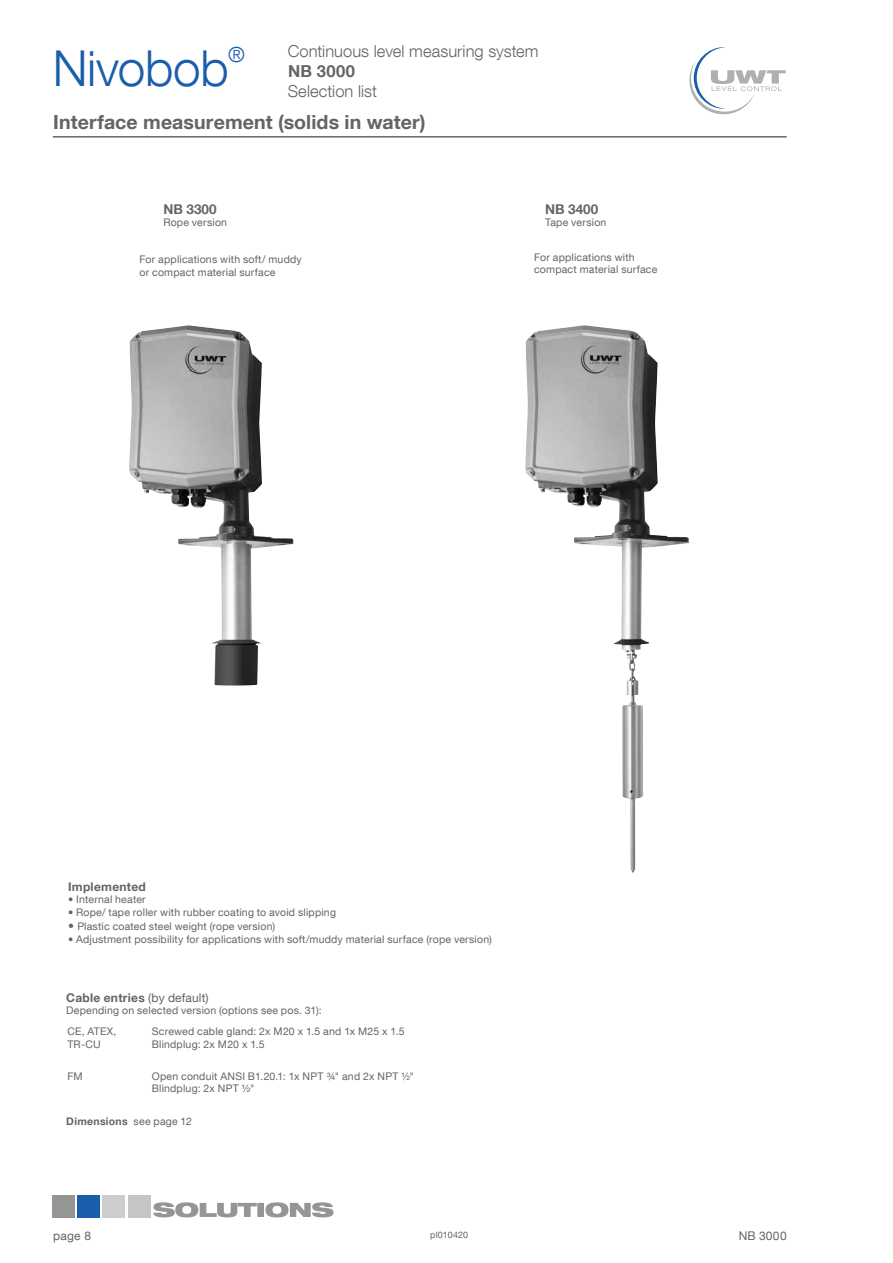
<style>
.page{position:relative;width:893px;height:1263px;background:#fff}
.page>*{position:absolute;margin:0;border:0;box-sizing:border-box;transform-origin:0 0}
.t1{font:300 49.5px "Helvetica Neue LT Com";letter-spacing:-.005em;color:#1a5eab}
.t2{font:300 20.85px "Helvetica Neue LT Com";color:#1a5eab}
.t3{font:700 19.5px "Helvetica Neue LT Com";letter-spacing:.005em;color:#646463}
.t4{font:300 16.5px "Helvetica Neue LT Com";letter-spacing:.005em;color:#646463}
.t5{font:700 16.5px "Helvetica Neue LT Com";letter-spacing:.03em;color:#646463}
.t6{font:700 13.5px "Helvetica Neue LT Com";color:#646463}
.t7{font:700 12px "Helvetica Neue LT Com";letter-spacing:.025em;color:#646463}
.t8{font:12px "Helvetica Neue LT Com";letter-spacing:.015em;color:#646463}
.t9{font:10.5px/12.6px "Helvetica Neue LT Com";letter-spacing:.02em;color:#646463}
.t10{font:700 10.5px "Helvetica Neue LT Com";letter-spacing:.03em;color:#646463}
.t11{font:9px "Helvetica Neue LT Com";letter-spacing:.01em;color:#646463}
.s1{font-size:12px}
.s2{font-weight:400}
</style>
<div class="page">
<svg style="left:689px;top:47px;width:97px;height:68px"></svg>
<div style="left:53px;top:1195px;width:22px;height:22px;background:#959594"></div>
<div style="left:78px;top:1195px;width:22px;height:22px;background:#1a5eab"></div>
<div style="left:103px;top:1195px;width:22px;height:22px;background:#cdcdcd"></div>
<div style="left:128px;top:1195px;width:22px;height:22px;background:#c5c5c5"></div>
<svg style="left:153px;top:1202px;width:181px;height:15px"></svg>
<hr style="left:53px;top:136px;width:734px;height:2px;background:#646463">
<img style="left:129px;top:325px;width:164px;height:315px">
<img style="left:212px;top:640px;width:49px;height:46px">
<img style="left:622px;top:705px;width:21px;height:168px">
<img style="left:525px;top:325px;width:164px;height:380px">
<h3 class="t4" style="left:288px;top:41px;width:252px">Continuous level measuring system</h3>
<h3 class="t5" style="left:288px;top:61px;width:68px">NB 3000</h3>
<h3 class="t4" style="left:288px;top:81px;width:91px">Selection list</h3>
<h3 class="t3" style="left:53px;top:109px;width:374px">Interface measurement (solids in water)</h3>
<h1 class="t1" style="left:53px;top:38px;width:178px">Nivobob</h1>
<h2 class="t2" style="left:228px;top:42px;width:18px">®</h2>
<p class="t6" style="left:163px;top:200px;width:55px">NB 3300</p>
<p class="t9" style="left:163px;top:216px;width:65px">Rope version</p>
<p class="t9" style="left:140px;top:253px;width:164px">For applications with soft/ muddy or compact material surface</p>
<p class="t6" style="left:545px;top:200px;width:55px">NB 3400</p>
<p class="t9" style="left:545px;top:216px;width:63px">Tape version</p>
<p class="t9" style="left:534px;top:250px;width:125px">For applications with compact material surface</p>
<p class="t7" style="left:68px;top:879px;width:79px">Implemented</p>
<p class="t9" style="left:68px;top:893px;width:79px">• Internal heater</p>
<p class="t9" style="left:68px;top:905px;width:269px">• Rope/ tape roller with rubber coating to avoid slipping</p>
<p class="t9" style="left:68px;top:920px;width:209px"><span class="s1">•</span> Plastic coated steel weight (rope version)</p>
<p class="t9" style="left:68px;top:932px;width:425px">• Adjustment possibility for applications with soft/muddy material surface (rope version)</p>
<p class="t7" style="left:66px;top:990px;width:144px">Cable entries <span class="s2">(by default)</span></p>
<p class="t9" style="left:66px;top:1004px;width:257px">Depending on selected version (options see pos. 31):</p>
<p class="t9" style="left:67px;top:1025px;width:51px">CE, ATEX,<br>TR-CU</p>
<p class="t9" style="left:152px;top:1025px;width:254px">Screwed cable gland: 2x M20 x 1.5 and 1x M25 x 1.5<br>Blindplug: 2x M20 x 1.5</p>
<p class="t9" style="left:67px;top:1069px;width:17px">FM</p>
<p class="t9" style="left:152px;top:1069px;width:264px">Open conduit ANSI B1.20.1: 1x NPT ¾" and 2x NPT ½"<br>Blindplug: 2x NPT ½"</p>
<p class="t10" style="left:66px;top:1114px;width:127px">Dimensions <span class="s2">see page 12</span></p>
<p class="t8" style="left:53px;top:1228px;width:40px">page 8</p>
<p class="t11" style="left:430px;top:1229px;width:40px">pl010420</p>
<p class="t8" style="left:739px;top:1228px;width:50px">NB 3000</p>
</div>
